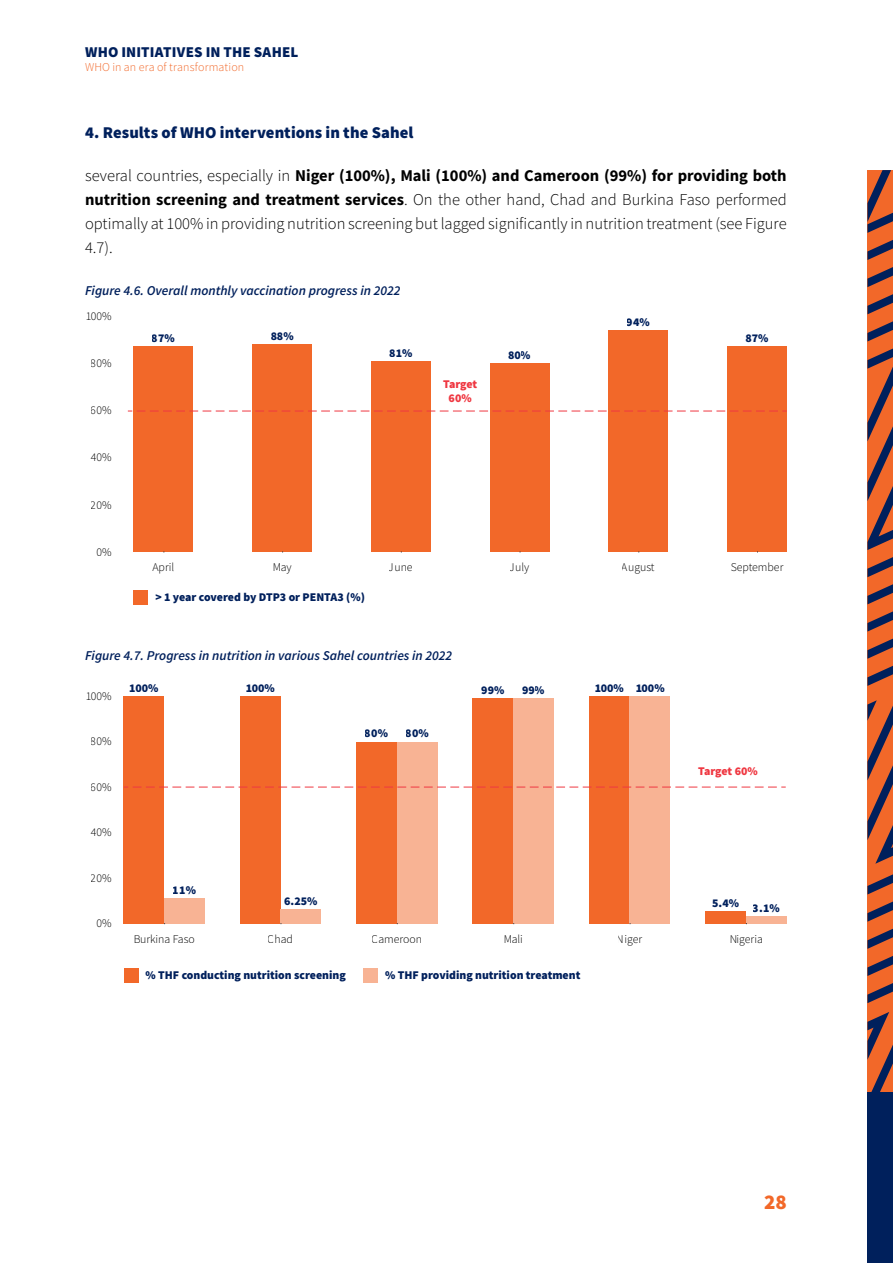
<style>
.page{position:relative;width:893px;height:1263px;background:#fff}
.page>*{position:absolute;margin:0;border:0;box-sizing:border-box;transform-origin:0 0}
.t1{font:900 21px "Source Sans Pro";color:#f26829}
.t2{font:300 16.5px/24px "Source Sans Pro";color:#000;text-align:justify}
.t3{font:900 16.5px "Source Sans Pro";letter-spacing:.005em;color:#00205c}
.t4{font:900 15px "Source Sans Pro";letter-spacing:.01em;color:#00205c}
.t5{font:italic 600 13.5px "Source Sans Pro";color:#00205c}
.t6{font:300 12px "Source Sans Pro";letter-spacing:.01em;color:#f26829}
.t7{font:900 11.85px "Source Sans Pro";color:#00205c}
.t8{font:300 11.85px "Source Sans Pro";color:#000}
.t9{font:900 11.85px/14.2px "Source Sans Pro";letter-spacing:-.01em;color:#ef3842;text-align:center}
.s1{font-weight:700}
</style>
<div class="page">
<div style="left:867px;top:170px;width:26px;height:927px;background:#f26829"></div>
<svg style="left:867px;top:956px;width:26px;height:20px"></svg>
<svg style="left:867px;top:983px;width:26px;height:110px"></svg>
<svg style="left:867px;top:611px;width:26px;height:338px"></svg>
<svg style="left:867px;top:294px;width:26px;height:310px"></svg>
<svg style="left:867px;top:267px;width:26px;height:20px"></svg>
<svg style="left:867px;top:240px;width:26px;height:20px"></svg>
<svg style="left:867px;top:170px;width:26px;height:63px"></svg>
<div style="left:867px;top:1093px;width:26px;height:170px;background:#00205c"></div>
<div style="left:134px;top:590px;width:14px;height:14px;background:#f26829"></div>
<div style="left:134px;top:347px;width:59px;height:205px;background:#f26829"></div>
<div style="left:252px;top:345px;width:60px;height:207px;background:#f26829"></div>
<div style="left:371px;top:361px;width:59px;height:191px;background:#f26829"></div>
<div style="left:490px;top:363px;width:59px;height:189px;background:#f26829"></div>
<div style="left:609px;top:330px;width:59px;height:222px;background:#f26829"></div>
<div style="left:727px;top:347px;width:60px;height:205px;background:#f26829"></div>
<hr style="left:134px;top:552px;width:653px;height:1px;background:#333">
<svg style="left:128px;top:411px;width:659px;height:1px"></svg>
<div style="left:123px;top:696px;width:41px;height:228px;background:#f26829"></div>
<div style="left:164px;top:899px;width:41px;height:25px;background:#f8b394"></div>
<div style="left:240px;top:696px;width:40px;height:228px;background:#f26829"></div>
<div style="left:280px;top:909px;width:41px;height:15px;background:#f8b394"></div>
<div style="left:356px;top:742px;width:41px;height:182px;background:#f26829"></div>
<div style="left:397px;top:742px;width:41px;height:182px;background:#f8b394"></div>
<div style="left:472px;top:698px;width:41px;height:226px;background:#f26829"></div>
<div style="left:513px;top:698px;width:41px;height:226px;background:#f8b394"></div>
<div style="left:589px;top:696px;width:41px;height:228px;background:#f26829"></div>
<div style="left:630px;top:696px;width:40px;height:228px;background:#f8b394"></div>
<div style="left:705px;top:911px;width:41px;height:13px;background:#f26829"></div>
<div style="left:746px;top:916px;width:41px;height:8px;background:#f8b394"></div>
<hr style="left:123px;top:923px;width:664px;height:1px;background:#333">
<div style="left:124px;top:968px;width:15px;height:14px;background:#f26829"></div>
<div style="left:363px;top:968px;width:15px;height:14px;background:#f8b394"></div>
<svg style="left:124px;top:787px;width:662px;height:1px"></svg>
<p class="t4" style="left:85px;top:41px;width:215px">WHO INITIATIVES IN THE SAHEL</p>
<p class="t6" style="left:85px;top:60px;width:161px">WHO in an era of transformation</p>
<p class="t3" style="left:85px;top:121px;width:330px">4. Results of WHO interventions in the Sahel</p>
<p class="t2" style="left:85px;top:163px;width:703px">several countries, especially in <span class="s1">Niger (100%), Mali (100%) and Cameroon (99%) for providing both nutrition screening and treatment services</span>. On the other hand, Chad and Burkina Faso performed optimally at 100% in providing nutrition screening but lagged significantly in nutrition treatment (see Figure 4.7).</p>
<p class="t5" style="left:85px;top:281px;width:317px">Figure 4.6. Overall monthly vaccination progress in 2022</p>
<p class="t8" style="left:85px;top:309px;width:28px">100%</p>
<p class="t8" style="left:91px;top:356px;width:22px">80%</p>
<p class="t8" style="left:91px;top:403px;width:22px">60%</p>
<p class="t8" style="left:91px;top:450px;width:22px">40%</p>
<p class="t8" style="left:91px;top:497px;width:22px">20%</p>
<p class="t8" style="left:96px;top:544px;width:17px">0%</p>
<p class="t7" style="left:152px;top:330px;width:25px">87%</p>
<p class="t7" style="left:271px;top:328px;width:25px">88%</p>
<p class="t7" style="left:389px;top:344px;width:25px">81%</p>
<p class="t7" style="left:508px;top:347px;width:25px">80%</p>
<p class="t9" style="left:443px;top:376px;width:36px">Target<br>60%</p>
<p class="t7" style="left:627px;top:314px;width:25px">94%</p>
<p class="t7" style="left:745px;top:330px;width:25px">87%</p>
<p class="t8" style="left:152px;top:560px;width:23px">April</p>
<p class="t8" style="left:272px;top:560px;width:21px">May</p>
<p class="t8" style="left:389px;top:560px;width:25px">June</p>
<p class="t8" style="left:510px;top:560px;width:21px">July</p>
<p class="t8" style="left:622px;top:560px;width:34px">August</p>
<p class="t8" style="left:730px;top:560px;width:54px">September</p>
<p class="t7" style="left:155px;top:589px;width:211px">&gt; 1 year covered by DTP3 or PENTA3 (%)</p>
<p class="t5" style="left:85px;top:647px;width:369px">Figure 4.7. Progress in nutrition in various Sahel countries in 2022</p>
<p class="t8" style="left:85px;top:689px;width:28px">100%</p>
<p class="t8" style="left:91px;top:734px;width:22px">80%</p>
<p class="t8" style="left:91px;top:780px;width:22px">60%</p>
<p class="t8" style="left:91px;top:825px;width:22px">40%</p>
<p class="t8" style="left:91px;top:871px;width:22px">20%</p>
<p class="t8" style="left:96px;top:916px;width:17px">0%</p>
<p class="t7" style="left:129px;top:680px;width:31px">100%</p>
<p class="t7" style="left:245px;top:680px;width:31px">100%</p>
<p class="t7" style="left:173px;top:882px;width:25px">11%</p>
<p class="t7" style="left:284px;top:893px;width:35px">6.25%</p>
<p class="t7" style="left:365px;top:725px;width:25px">80%</p>
<p class="t7" style="left:406px;top:725px;width:25px">80%</p>
<p class="t7" style="left:481px;top:682px;width:25px">99%</p>
<p class="t7" style="left:594px;top:680px;width:31px">100%</p>
<p class="t7" style="left:522px;top:682px;width:25px">99%</p>
<p class="t7" style="left:635px;top:680px;width:31px">100%</p>
<p class="t9" style="left:698px;top:764px;width:61px">Target 60%</p>
<p class="t7" style="left:712px;top:895px;width:28px">5.4%</p>
<p class="t7" style="left:753px;top:900px;width:28px">3.1%</p>
<p class="t8" style="left:133px;top:932px;width:63px">Burkina Faso</p>
<p class="t8" style="left:268px;top:932px;width:27px">Chad</p>
<p class="t8" style="left:372px;top:932px;width:52px">Cameroon</p>
<p class="t8" style="left:503px;top:932px;width:21px">Mali</p>
<p class="t8" style="left:617px;top:932px;width:27px">Niger</p>
<p class="t8" style="left:729px;top:932px;width:35px">Nigeria</p>
<p class="t7" style="left:146px;top:967px;width:202px">% THF conducting nutrition screening</p>
<p class="t7" style="left:385px;top:967px;width:197px">% THF providing nutrition treatment</p>
<p class="t1" style="left:764px;top:1187px;width:24px">28</p>
</div>
